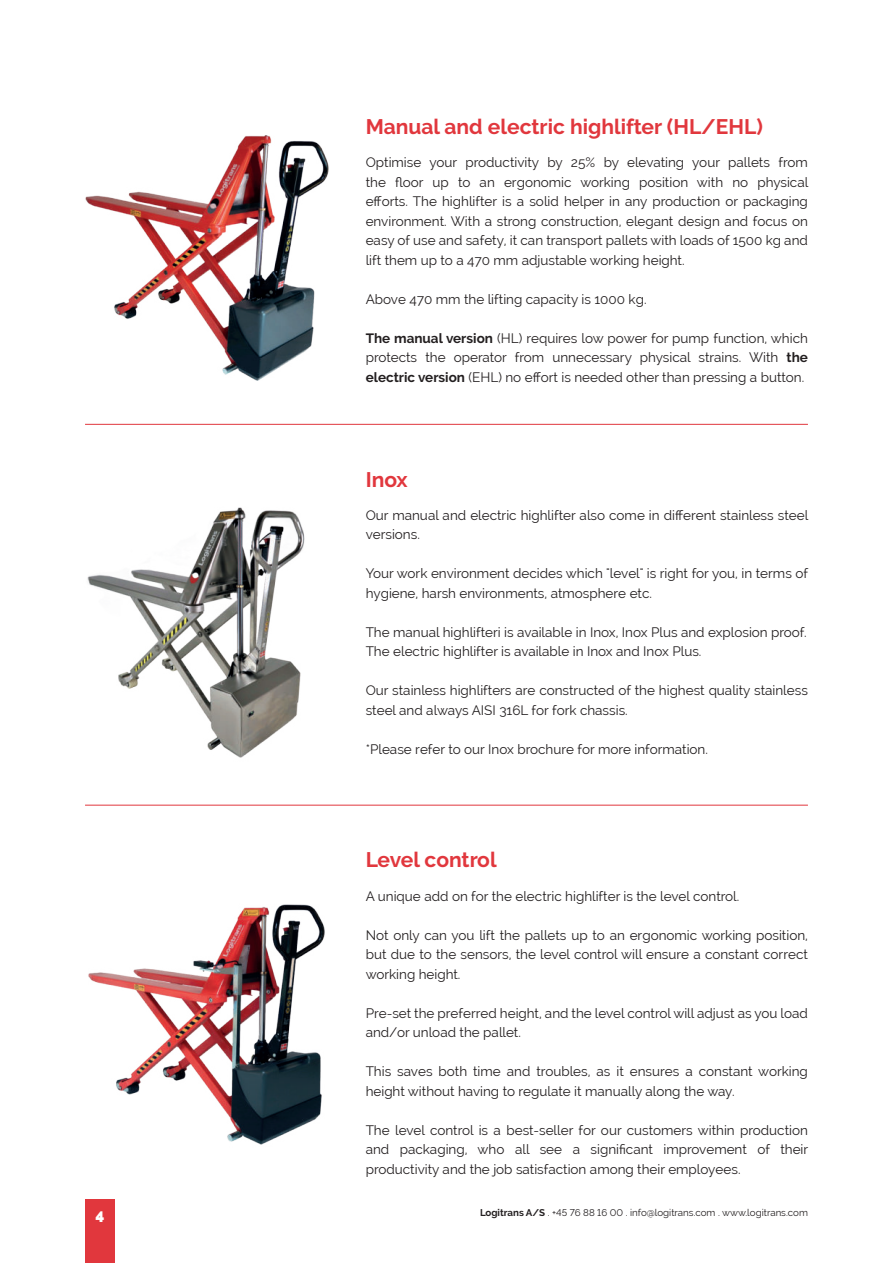
<style>
.page{position:relative;width:893px;height:1263px;background:#fff}
.page>*{position:absolute;margin:0;border:0;box-sizing:border-box;transform-origin:0 0}
.t1{font:700 21px "Raleway";color:#e1373d}
.t2{font:900 15px "Raleway";color:#fff}
.t3{font:13.5px/19.5px "Raleway";color:#231f20}
.t4{font:9.75px "Raleway";color:#231f20}
.s1{font-weight:700}
</style>
<div class="page">
<div style="left:85px;top:1199px;width:30px;height:64px;background:#e1373d"></div>
<hr style="left:85px;top:424px;width:723px;height:1px;background:#e1373d">
<hr style="left:85px;top:805px;width:723px;height:1px;background:#e1373d">
<img style="left:88px;top:904px;width:237px;height:241px">
<img style="left:87px;top:507px;width:218px;height:251px">
<img style="left:85px;top:136px;width:244px;height:245px">
<h1 class="t1" style="left:366px;top:115px;width:399px">Manual and electric highlifter (HL/EHL)</h1>
<p class="t3" style="left:366px;top:153px;width:444px;text-align:justify">Optimise your productivity by 25% by elevating your pallets from the 昀氀oor up to an ergonomic working position with no physical e昀昀orts. The highlifter is a solid helper in any production or packaging environment. With a strong construction, elegant design and focus on easy of use and safety, it can transport pallets with loads of 1500 kg and lift them up to a 470 mm adjustable working height.</p>
<p class="t3" style="left:366px;top:289px;width:282px">Above 470 mm the lifting capacity is 1000 kg.</p>
<p class="t3" style="left:366px;top:328px;width:444px;text-align:justify"><span class="s1">The manual version</span> (HL) requires low power for pump function, which protects the operator from unnecessary physical strains. With <span class="s1">the electric version</span> (EHL) no e昀昀ort is needed other than pressing a button.</p>
<h1 class="t1" style="left:366px;top:471px;width:44px">Inox</h1>
<p class="t3" style="left:366px;top:505px;width:444px">Our manual and electric highlifter also come in di昀昀erent stainless steel versions.</p>
<p class="t3" style="left:366px;top:564px;width:444px">Your work environment decides which "level" is right for you, in terms of hygiene, harsh environments, atmosphere etc.</p>
<p class="t3" style="left:366px;top:622px;width:442px">The manual highlifteri is available in Inox, Inox Plus and explosion proof.<br>The electric highlifter is available in Inox and Inox Plus.</p>
<p class="t3" style="left:366px;top:681px;width:444px">Our stainless highlifters are constructed of the highest quality stainless steel and always AISI 316L for fork chassis.</p>
<p class="t3" style="left:366px;top:739px;width:344px">*Please refer to our Inox brochure for more information.</p>
<h1 class="t1" style="left:366px;top:848px;width:132px">Level control</h1>
<p class="t3" style="left:366px;top:886px;width:375px">A unique add on for the electric highlifter is the level control.</p>
<p class="t3" style="left:366px;top:925px;width:444px;text-align:justify">Not only can you lift the pallets up to an ergonomic working position, but due to the sensors, the level control will ensure a constant correct working height.</p>
<p class="t3" style="left:366px;top:1003px;width:444px">Pre-set the preferred height, and the level control will adjust as you load and/or unload the pallet.</p>
<p class="t3" style="left:366px;top:1061px;width:444px">This saves both time and troubles, as it ensures a constant working height without having to regulate it manually along the way.</p>
<p class="t3" style="left:366px;top:1120px;width:444px;text-align:justify">The level control is a best-seller for our customers within production and packaging, who all see a signi昀椀cant improvement of their productivity and the job satisfaction among their employees.</p>
<p class="t2" style="left:95px;top:1208px;width:10px">4</p>
<p class="t4" style="left:480px;top:1207px;width:329px"><span class="s1">Logitrans A/S</span> . +45 76 88 16 00 . info@logitrans.com . www.logitrans.com</p>
</div>
